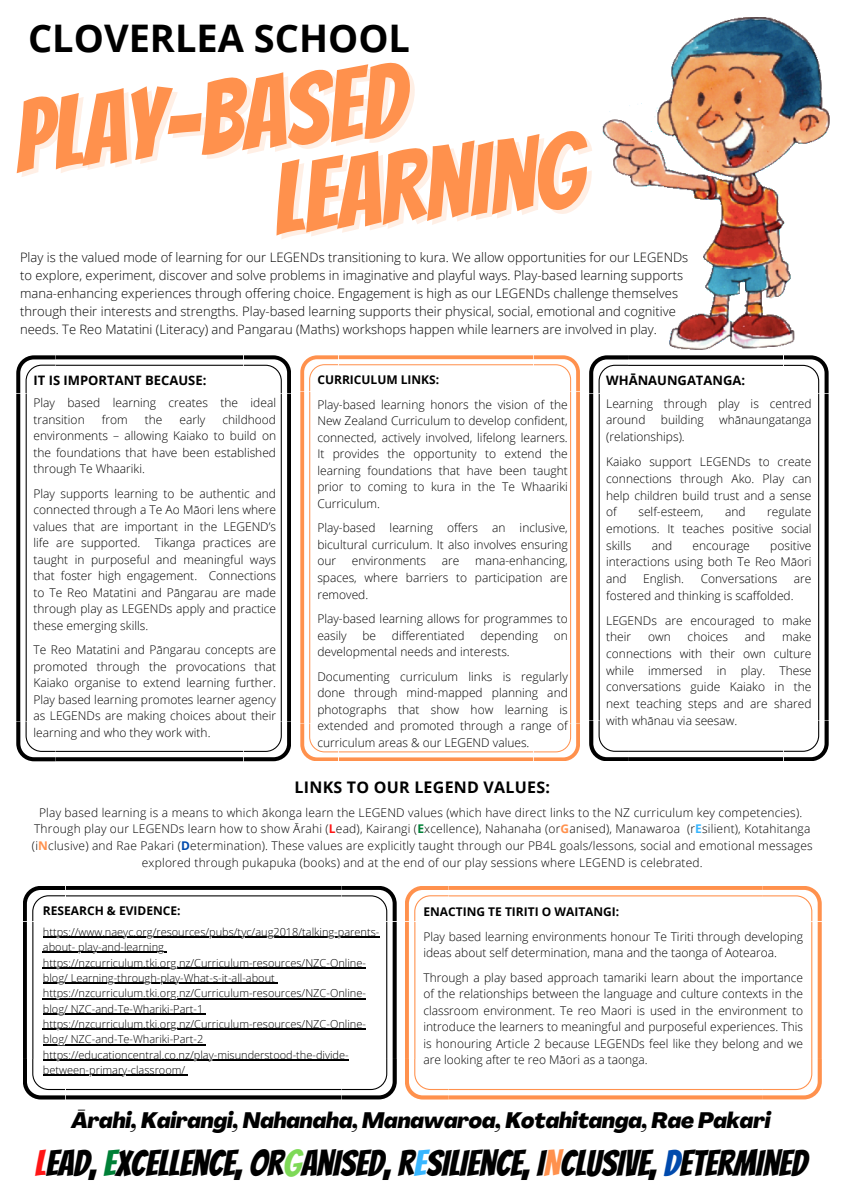
<style>
.page{position:relative;width:842px;height:1191px;background:#fff}
.page>*{position:absolute;margin:0;border:0;box-sizing:border-box;transform-origin:0 0}
.t1{font:100px "Bangers";color:#ff914d}
.t2{font:700 38px "Open Sans";color:#000}
.t3{font:36px "Bangers";color:#000}
.t4{font:italic 800 22px "Agrandir";color:#000}
.t5{font:700 16px "Open Sans";letter-spacing:.015em;color:#000}
.t6{font:300 13px/18px "Open Sans";color:#000}
.t7{font:700 13px "Open Sans";color:#000}
.t8{font:300 12px/16.5px "Open Sans";color:#000;text-align:justify}
.t9{font:700 12px "Open Sans";color:#000}
.t10{font:300 11px "Open Sans";color:#000}
.s1{font-weight:700;color:#ff1616}
.s2{font-weight:700;color:#008037}
.s3{font-weight:700;color:#ff914d}
.s4{font-weight:700;color:#38b6ff}
.s5{font-weight:700;color:#004aad}
.s6{color:#ff1616}
.s7{color:#008037}
.s8{color:#7ed957}
.s9{color:#38b6ff}
.s10{color:#ff914d}
.s11{color:#004aad}
</style>
<div class="page">
<svg style="left:16px;top:355px;width:275px;height:406px"></svg>
<svg style="left:589px;top:355px;width:239px;height:406px"></svg>
<svg style="left:23px;top:886px;width:373px;height:213px"></svg>
<svg style="left:405px;top:886px;width:417px;height:213px"></svg>
<img style="left:603px;top:17px;width:227px;height:333px">
<svg style="left:300px;top:355px;width:280px;height:406px"></svg>
<hr style="left:43px;top:936px;width:336px;height:1px;background:#000">
<hr style="left:43px;top:951px;width:121px;height:1px;background:#000">
<hr style="left:43px;top:967px;width:323px;height:1px;background:#000">
<hr style="left:43px;top:982px;width:232px;height:1px;background:#000">
<hr style="left:43px;top:997px;width:323px;height:1px;background:#000">
<hr style="left:43px;top:1013px;width:160px;height:1px;background:#000">
<hr style="left:43px;top:1028px;width:323px;height:1px;background:#000">
<hr style="left:43px;top:1043px;width:160px;height:1px;background:#000">
<hr style="left:43px;top:1059px;width:306px;height:1px;background:#000">
<hr style="left:43px;top:1074px;width:142px;height:1px;background:#000">
<h2 class="t2" style="left:28px;top:12px;width:383px">CLOVERLEA SCHOOL</h2>
<h1 class="t1" style="left:8px;top:86px;width:394px;rotate:-6deg">PLAY-BASED</h1>
<h1 class="t1" style="left:266px;top:148px;width:314px;rotate:-6deg">LEARNING</h1>
<p class="t6" style="left:20px;top:248px;width:670px">Play is the valued mode of learning for our LEGENDs transitioning to kura. We allow opportunities for our LEGENDs to explore, experiment, discover and solve problems in imaginative and playful ways. Play-based learning supports mana-enhancing experiences through offering choice. Engagement is high as our LEGENDs challenge themselves through their interests and strengths. Play-based learning supports their physical, social, emotional and cognitive needs. Te Reo Matatini (Literacy) and Pangarau (Maths) workshops happen while learners are involved in play.</p>
<h6 class="t7" style="left:33px;top:370px;width:174px">IT IS IMPORTANT BECAUSE:</h6>
<h5 class="t8" style="left:33px;top:394px;width:244px">Play based learning creates the ideal transition</h5>
<h5 class="t8" style="left:102px;top:410px;width:27px">from</h5>
<h5 class="t8" style="left:145px;top:410px;width:19px">the</h5>
<h5 class="t8" style="left:180px;top:410px;width:27px">early</h5>
<h5 class="t8" style="left:33px;top:410px;width:244px;text-indent:189px">childhood environments – allowing Kaiako to build on the foundations that have been established through Te Whaariki.</h5>
<h6 class="t8" style="left:33px;top:485px;width:244px">Play supports learning to be authentic and connected through a Te Ao Māori lens where values that are important in the LEGEND’s life are supported. Tikanga practices are taught in purposeful and meaningful ways that foster high engagement. Connections to Te Reo Matatini and Pāngarau are made through play as LEGENDs apply and practice these emerging skills.</h6>
<h6 class="t8" style="left:33px;top:641px;width:244px">Te Reo Matatini and Pāngarau concepts are promoted through the provocations that Kaiako organise to extend learning further.<br>Play based learning promotes learner agency as LEGENDs are making choices about their learning and who they work with.</h6>
<h6 class="t9" style="left:317px;top:371px;width:123px">CURRICULUM LINKS:</h6>
<h5 class="t8" style="left:317px;top:396px;width:252px">Play-based learning honors the vision of the New Zealand Curriculum to develop confident, connected, actively involved, lifelong learners.<br>It provides the opportunity to extend the learning foundations that have been taught prior to coming to kura in the Te Whaariki Curriculum.</h5>
<h6 class="t8" style="left:317px;top:519px;width:252px">Play-based learning offers an inclusive, bicultural curriculum. It also involves ensuring our</h6>
<h6 class="t8" style="left:317px;top:552px;width:252px;text-indent:158px">mana-enhancing, spaces, where barriers to participation are removed.</h6>
<h6 class="t8" style="left:317px;top:610px;width:252px">Play-based learning allows for programmes to easily</h6>
<h6 class="t8" style="left:352px;top:552px;width:76px">environments</h6>
<h6 class="t8" style="left:442px;top:552px;width:19px">are</h6>
<h6 class="t8" style="left:362px;top:626px;width:15px">be</h6>
<h6 class="t8" style="left:392px;top:626px;width:74px">differentiated</h6>
<h6 class="t8" style="left:480px;top:626px;width:59px">depending</h6>
<h6 class="t8" style="left:554px;top:626px;width:16px">on</h6>
<h6 class="t8" style="left:317px;top:643px;width:194px">developmental needs and interests.</h6>
<h6 class="t8" style="left:317px;top:667px;width:252px">Documenting curriculum links is regularly done through mind-mapped planning and photographs that show how learning is extended and promoted through a range of curriculum areas &amp; our LEGEND values.</h6>
<h6 class="t7" style="left:606px;top:371px;width:140px">WHĀNAUNGATANGA:</h6>
<h5 class="t8" style="left:606px;top:395px;width:207px">Learning through play is centred around</h5>
<h5 class="t8" style="left:661px;top:411px;width:44px">building</h5>
<h5 class="t8" style="left:719px;top:411px;width:94px">whānaungatanga</h5>
<h5 class="t8" style="left:606px;top:428px;width:80px">(relationships).</h5>
<h6 class="t8" style="left:606px;top:453px;width:207px">Kaiako support LEGENDs to create connections through Ako. Play can help children build trust and a sense of</h6>
<h6 class="t8" style="left:638px;top:503px;width:66px">self-esteem,</h6>
<h6 class="t8" style="left:725px;top:503px;width:22px">and</h6>
<h6 class="t8" style="left:606px;top:503px;width:207px;text-indent:161px">regulate emotions. It teaches positive social skills</h6>
<h6 class="t8" style="left:652px;top:536px;width:22px">and</h6>
<h6 class="t8" style="left:693px;top:536px;width:59px">encourage</h6>
<h6 class="t8" style="left:606px;top:536px;width:207px;text-indent:164px">positive interactions using both Te Reo Māori and</h6>
<h6 class="t8" style="left:643px;top:570px;width:42px">English.</h6>
<h6 class="t8" style="left:701px;top:570px;width:78px">Conversations</h6>
<h6 class="t8" style="left:794px;top:570px;width:19px">are</h6>
<h6 class="t8" style="left:606px;top:586px;width:189px">fostered and thinking is scaffolded.</h6>
<h6 class="t8" style="left:606px;top:611px;width:207px">LEGENDs are encouraged to make their</h6>
<h6 class="t8" style="left:606px;top:628px;width:207px;text-indent:176px">make connections with their own culture while immersed in play. These conversations guide Kaiako in the next teaching steps and are shared with whānau via seesaw.</h6>
<h6 class="t8" style="left:648px;top:628px;width:24px">own</h6>
<h6 class="t8" style="left:688px;top:628px;width:42px">choices</h6>
<h6 class="t8" style="left:745px;top:628px;width:22px">and</h6>
<h3 class="t5" style="left:295px;top:776px;width:257px">LINKS TO OUR LEGEND VALUES:</h3>
<p class="t8" style="left:32px;top:803px;width:782px;text-align:center">Play based learning is a means to which ākonga learn the LEGEND values (which have direct links to the NZ curriculum key competencies).<br>Through play our LEGENDs learn how to show Ārahi (<span class="s1">L</span>ead), Kairangi (<span class="s2">E</span>xcellence), Nahanaha (or<span class="s3">G</span>anised), Manawaroa (r<span class="s4">E</span>silient), Kotahitanga (i<span class="s3">N</span>clusive) and Rae Pakari (<span class="s5">D</span>etermination). These values are explicitly taught through our PB4L goals/lessons, social and emotional messages explored through pukapuka (books) and at the end of our play sessions where LEGEND is celebrated.</p>
<h6 class="t9" style="left:43px;top:902px;width:139px">RESEARCH &amp; EVIDENCE:</h6>
<h4 class="t10" style="left:43px;top:924px;width:338px">https://www.naeyc.org/resources/pubs/tyc/aug2018/talking-parents-</h4>
<h6 class="t10" style="left:43px;top:939px;width:123px">about- play-and-learning</h6>
<h5 class="t10" style="left:43px;top:954px;width:325px">https://nzcurriculum.tki.org.nz/Curriculum-resources/NZC-Online-</h5>
<p class="t10" style="left:43px;top:970px;width:233px">blog/ Learning-through-play-What-s-it-all-about</p>
<p class="t10" style="left:43px;top:985px;width:325px">https://nzcurriculum.tki.org.nz/Curriculum-resources/NZC-Online-</p>
<p class="t10" style="left:43px;top:1000px;width:162px">blog/ NZC-and-Te-Whariki-Part-1</p>
<p class="t10" style="left:43px;top:1016px;width:325px">https://nzcurriculum.tki.org.nz/Curriculum-resources/NZC-Online-</p>
<p class="t10" style="left:43px;top:1031px;width:162px">blog/ NZC-and-Te-Whariki-Part-2</p>
<h5 class="t10" style="left:43px;top:1046px;width:307px">https://educationcentral.co.nz/play-misunderstood-the-divide-</h5>
<h6 class="t10" style="left:43px;top:1062px;width:144px">between-primary-classroom/</h6>
<h6 class="t9" style="left:423px;top:903px;width:197px">ENACTING TE TIRITI O WAITANGI:</h6>
<h3 class="t8" style="left:423px;top:927px;width:381px">Play based learning environments honour Te Tiriti through developing ideas about self determination, mana and the taonga of Aotearoa.</h3>
<p class="t8" style="left:423px;top:968px;width:381px">Through a play based approach tamariki learn about the importance of the relationships between the language and culture contexts in the classroom environment. Te reo Maori is used in the environment to introduce the learners to meaningful and purposeful experiences. This is honouring Article 2 because LEGENDs feel like they belong and we are looking after te reo Māori as a taonga.</p>
<h1 class="t4" style="left:71px;top:1111px;width:701px">Ārahi, Kairangi, Nahanaha, Manawaroa, Kotahitanga, Rae Pakari</h1>
<h1 class="t3" style="left:35px;top:1143px;width:774px"><span class="s6">L</span>EAD, <span class="s7">E</span>XCELLENCE, OR<span class="s8">G</span>ANISED, R<span class="s9">E</span>SILIENCE, I<span class="s10">N</span>CLUSIVE, <span class="s11">D</span>ETERMINED</h1>
</div>
